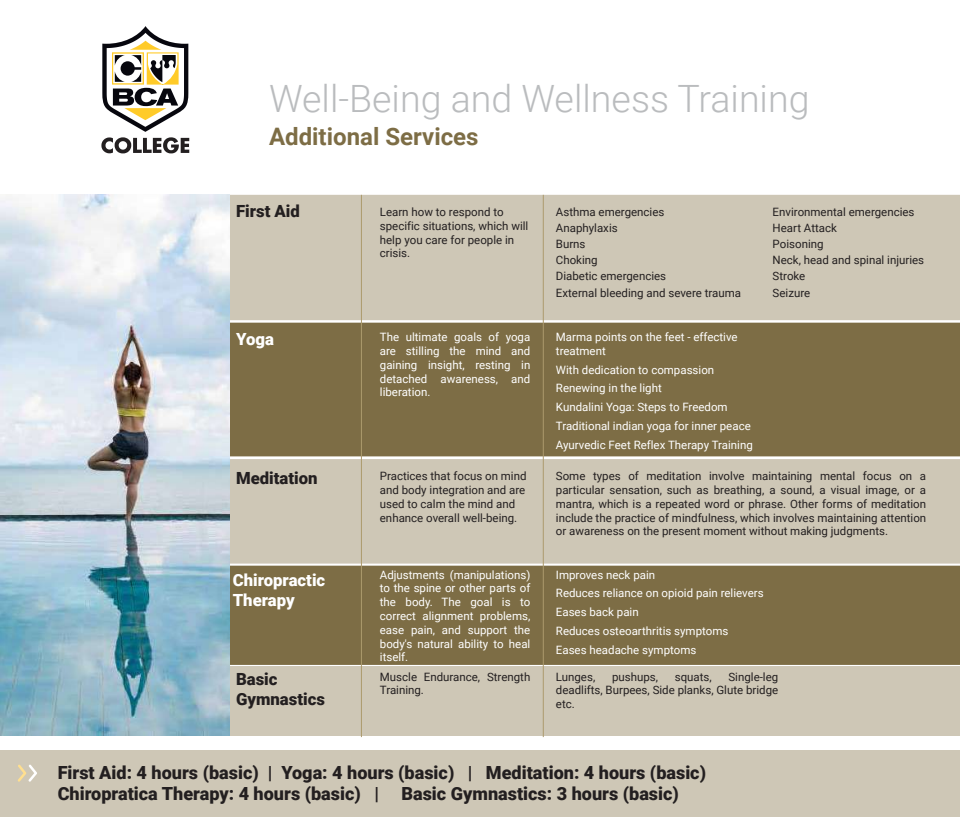
<style>
.page{position:relative;width:960px;height:838px;background:#fff}
.page>*{position:absolute;margin:0;border:0;box-sizing:border-box;transform-origin:0 0}
.t1{font:300 37.6px "Roboto";color:#babcbe}
.t2{font:700 24.05px "Roboto";color:#7d6d45}
.t3{font:900 18.05px/21.1px "Roboto";color:#231f20}
.t4{font:900 16.7px/20.1px "Roboto";color:#231f20}
.t5{font:900 16.7px/20.1px "Roboto";color:#fff}
.t6{font:11.5px/13.8px "Roboto";color:#231f20}
.t7{font:11.5px/13.8px "Roboto";color:#fff}
</style>
<div class="page">
<div style="left:229px;top:322px;width:731px;height:134px;background:#7d6d45"></div>
<div style="left:229px;top:565px;width:731px;height:99px;background:#7d6d45"></div>
<div style="left:229px;top:195px;width:731px;height:125px;background:#cec7b6"></div>
<div style="left:229px;top:459px;width:731px;height:104px;background:#cec7b6"></div>
<div style="left:229px;top:665px;width:731px;height:70px;background:#cec7b6"></div>
<hr style="left:361px;top:195px;width:1px;height:541px;background:#ac9a6d">
<hr style="left:543px;top:195px;width:1px;height:541px;background:#ac9a6d">
<img style="left:0;top:195px;width:230px;height:540px">
<div style="left:0;top:750px;width:960px;height:66px;background:#cec7b6"></div>
<svg style="left:18px;top:764px;width:19px;height:17px"></svg>
<svg style="left:101px;top:26px;width:88px;height:127px"></svg>
<h1 class="t1" style="left:269px;top:73px;width:542px">Well-Being and Wellness Training</h1>
<h2 class="t2" style="left:269px;top:119px;width:211px">Additional Services</h2>
<h3 class="t4" style="left:236px;top:201px;width:65px">First Aid</h3>
<p class="t6" style="left:380px;top:204px;width:150px">Learn how to respond to specific situations, which will help you care for people in crisis.</p>
<p class="t6" style="left:556px;top:203px;width:187px;line-height:16.1px">Asthma emergencies<br>Anaphylaxis<br>Burns<br>Choking<br>Diabetic emergencies<br>External bleeding and severe trauma</p>
<p class="t6" style="left:773px;top:203px;width:153px;line-height:16.1px">Environmental emergencies<br>Heart Attack<br>Poisoning<br>Neck, head and spinal injuries<br>Stroke<br>Seizure</p>
<h3 class="t5" style="left:236px;top:328px;width:39px">Υoga</h3>
<p class="t7" style="left:380px;top:329px;width:152px;text-align:justify">The ultimate goals of yoga are stilling the mind and gaining insight, resting in detached awareness, and liberation.</p>
<p class="t7" style="left:556px;top:329px;width:183px">Marma points on the feet - effective treatment</p>
<p class="t7" style="left:556px;top:360px;width:198px;line-height:18.8px">With dedication to compassion Renewing in the light<br>Kundalini Yoga: Steps to Freedom Traditional indian yoga for inner peace Ayurvedic Feet Reflex Therapy Training</p>
<h3 class="t4" style="left:236px;top:467px;width:83px">Meditation</h3>
<p class="t6" style="left:380px;top:468px;width:148px">Practices that focus on mind and body integration and are used to calm the mind and enhance overall well-being.</p>
<p class="t6" style="left:556px;top:468px;width:372px;text-align:justify">Some types of meditation involve maintaining mental focus on a particular sensation, such as breathing, a sound, a visual image, or a mantra, which is a repeated word or phrase. Other forms of meditation include the practice of mindfulness, which involves maintaining attention or awareness on the present moment without making judgments.</p>
<h3 class="t5" style="left:233px;top:569px;width:94px">Chiropractic<br>Therapy</h3>
<p class="t7" style="left:380px;top:567px;width:152px;text-align:justify">Adjustments (manipulations) to the spine or other parts of the body. The goal is to correct alignment problems, ease pain, and support the body's natural ability to heal itself.</p>
<p class="t7" style="left:556px;top:564px;width:209px;line-height:18.8px">Improves neck pain<br>Reduces reliance on opioid pain relievers<br>Eases back pain<br>Reduces osteoarthritis symptoms<br>Eases headache symptoms</p>
<h3 class="t4" style="left:236px;top:667px;width:90px">Basic<br>Gymnastics</h3>
<p class="t6" style="left:380px;top:669px;width:152px">Muscle Endurance, Strength<br>Training.</p>
<p class="t6" style="left:556px;top:669px;width:41px">Lunges,</p>
<p class="t6" style="left:612px;top:669px;width:48px">pushups,</p>
<p class="t6" style="left:675px;top:669px;width:39px">squats,</p>
<p class="t6" style="left:556px;top:669px;width:224px;text-align:justify;text-indent:173px">Single-leg deadlifts, Burpees, Side planks, Glute bridge etc.</p>
<h3 class="t3" style="left:58px;top:760px;width:650px">First Aid: 4 hours (basic) | Yoga: 4 hours (basic) | Meditation: 4 hours (basic)<br>Chiropratica Therapy: 4 hours (basic) | Basic Gymnastics: 3 hours (basic)</h3>
</div>
